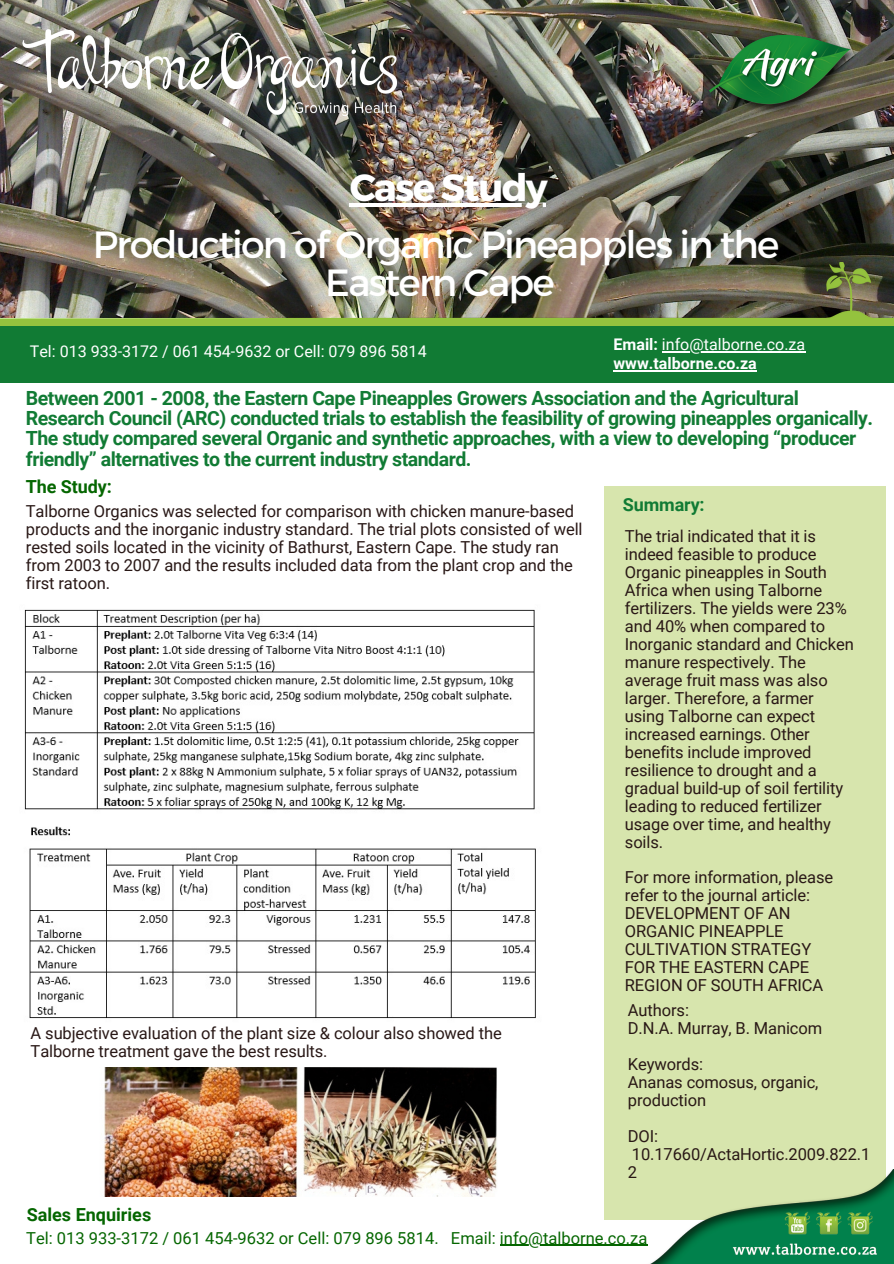
<style>
.page{position:relative;width:894px;height:1264px;background:#fff}
.page>*{position:absolute;margin:0;border:0;box-sizing:border-box;transform-origin:0 0}
.t1{font:37.8px/38.2px "Montserrat";letter-spacing:-.045em;color:#fff;text-align:center}
.t2{font:700 37.8px "Montserrat";letter-spacing:-.045em;color:#fff}
.t3{font:700 19.5px/20.2px "Roboto";letter-spacing:-.025em;color:#117b34}
.t4{font:700 18px "Roboto";color:#056600}
.t5{font:700 18px "Roboto";letter-spacing:-.005em;color:#117b34}
.t6{font:16.5px/18px "Roboto";letter-spacing:-.005em;color:#291816}
.t7{font:16.5px "Roboto";color:#056600}
.t8{font:16.05px "Roboto";color:#fff}
.t9{font:700 16.05px/19.2px "Roboto";color:#fff}
.s1{font-weight:400}
</style>
<div class="page">
<div style="left:604px;top:486px;width:281px;height:733px;background:#d7e5ad"></div>
<img style="left:0;top:0;width:893px;height:262px">
<img style="left:0;top:262px;width:893px;height:64px">
<div style="left:0;top:326px;width:893px;height:56px;background:#117b34"></div>
<img style="left:704px;top:23px;width:152px;height:97px">
<img style="left:20px;top:25px;width:380px;height:95px">
<img style="left:24px;top:609px;width:511px;height:201px">
<img style="left:29px;top:826px;width:507px;height:193px">
<img style="left:104px;top:1067px;width:393px;height:129px">
<hr style="left:500px;top:1244px;width:147px;height:1px;background:#056600">
<img style="left:634px;top:1168px;width:259px;height:95px">
<hr style="left:661px;top:351px;width:144px;height:1px;background:#fff">
<hr style="left:613px;top:370px;width:143px;height:1px;background:#fff">
<hr style="left:350px;top:204px;width:196px;height:3px;background:#fff">
<h1 class="t2" style="left:350px;top:163px;width:199px">Case Study</h1>
<h1 class="t1" style="left:93px;top:223px;width:687px">Production of Organic Pineapples in the<br>Eastern Cape</h1>
<p class="t8" style="left:30px;top:342px;width:398px">Tel: 013 933-3172 / 061 454-9632 or Cell: 079 896 5814</p>
<p class="t9" style="left:613px;top:335px;width:193px">Email: <span class="s1">info@talborne.co.za </span>www.talborne.co.za</p>
<p class="t3" style="left:26px;top:388px;width:848px">Between 2001 - 2008, the Eastern Cape Pineapples Growers Association and the Agricultural Research Council (ARC) conducted trials to establish the feasibility of growing pineapples organically.<br>The study compared several Organic and synthetic approaches, with a view to developing “producer friendly” alternatives to the current industry standard.</p>
<p class="t4" style="left:26px;top:476px;width:87px">The Study:</p>
<p class="t6" style="left:26px;top:502px;width:558px">Talborne Organics was selected for comparison with chicken manure-based products and the inorganic industry standard. The trial plots consisted of well rested soils located in the vicinity of Bathurst, Eastern Cape. The study ran from 2003 to 2007 and the results included data from the plant crop and the first ratoon.</p>
<p class="t6" style="left:31px;top:1024px;width:472px">A subjective evaluation of the plant size &amp; colour also showed the<br>Talborne treatment gave the best results.</p>
<p class="t4" style="left:27px;top:1204px;width:126px">Sales Enquiries</p>
<p class="t5" style="left:622px;top:494px;width:83px">Summary:</p>
<p class="t6" style="left:624px;top:527px;width:230px">The trial indicated that it is indeed feasible to produce<br>Organic pineapples in South<br>Africa when using Talborne fertilizers. The yields were 23% and 40% when compared to<br>Inorganic standard and Chicken manure respectively. The average fruit mass was also larger. Therefore, a farmer using Talborne can expect increased earnings. Other benefits include improved resilience to drought and a gradual build-up of soil fertility leading to reduced fertilizer usage over time, and healthy soils.</p>
<p class="t6" style="left:624px;top:868px;width:210px">For more information, please refer to the journal article:<br>DEVELOPMENT OF AN<br>ORGANIC PINEAPPLE<br>CULTIVATION STRATEGY<br>FOR THE EASTERN CAPE<br>REGION OF SOUTH AFRICA</p>
<p class="t6" style="left:627px;top:1001px;width:196px">Authors:<br>D.N.A. Murray, B. Manicom</p>
<p class="t6" style="left:627px;top:1055px;width:192px">Keywords:<br>Ananas comosus, organic, production</p>
<p class="t6" style="left:627px;top:1127px;width:244px">DOI:<br>10.17660/ActaHortic.2009.822.1<br>2</p>
<p class="t7" style="left:26px;top:1228px;width:622px">Tel: 013 933-3172 / 061 454-9632 or Cell: 079 896 5814. Email: info@talborne.co.za</p>
</div>
